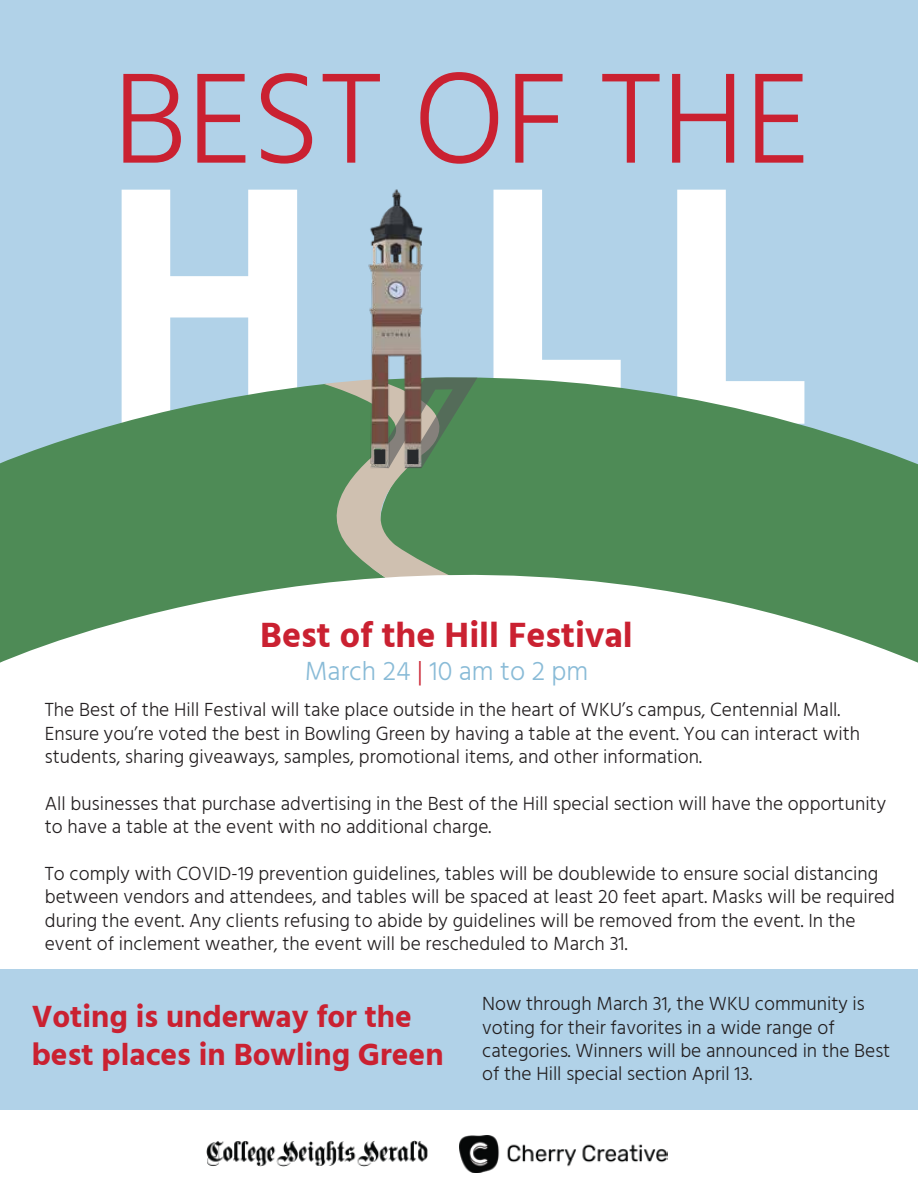
<style>
.page{position:relative;width:918px;height:1188px;background:#fff}
.page>*{position:absolute;margin:0;border:0;box-sizing:border-box;transform-origin:0 0}
.t1{font:300 131.7px "Hind";color:#ca2131}
.t2{font:700 36px "Hind";color:#ca2131}
.t3{font:700 31.5px/37.8px "Hind";color:#ca2131}
.t4{font:300 27px "Hind";color:#89bbd7}
.t5{font:300 19.5px/23.4px "Hind";color:#231f20}
.s1{color:#ca2131}
</style>
<div class="page">
<div style="left:0;top:0;width:918px;height:574px;background:#b1d2e8"></div>
<svg style="left:122px;top:190px;width:175px;height:194px"></svg>
<div style="left:677px;top:190px;width:49px;height:179px;background:#fff"></div>
<svg style="left:0;top:384px;width:316px;height:81px;fill:#4e8b56"></svg>
<svg style="left:621px;top:369px;width:297px;height:96px"></svg>
<svg style="left:316px;top:190px;width:305px;height:275px"></svg>
<img style="left:351px;top:189px;width:96px;height:276px">
<div style="left:374px;top:449px;width:11px;height:15px;background:#292b2d"></div>
<div style="left:407px;top:449px;width:11px;height:15px;background:#292b2d"></div>
<svg style="left:0;top:465px;width:918px;height:198px;fill:#4e8b56"></svg>
<div style="left:0;top:969px;width:918px;height:141px;background:#b1d2e8"></div>
<img style="left:459px;top:1135px;width:209px;height:37px">
<img style="left:207px;top:1141px;width:221px;height:26px">
<h1 class="t1" style="left:113px;top:32px;width:698px">BEST OF THE</h1>
<h2 class="t2" style="left:260px;top:613px;width:374px">Best of the Hill Festival</h2>
<h3 class="t4" style="left:305px;top:653px;width:285px">March 24 <span class="s1">|</span> 10 am to 2 pm</h3>
<p class="t5" style="left:45px;top:699px;width:817px">The Best of the Hill Festival will take place outside in the heart of WKU’s campus, Centennial Mall.<br>Ensure you’re voted the best in Bowling Green by having a table at the event. You can interact with students, sharing giveaways, samples, promotional items, and other information.</p>
<p class="t5" style="left:45px;top:793px;width:843px">All businesses that purchase advertising in the Best of the Hill special section will have the opportunity to have a table at the event with no additional charge.</p>
<p class="t5" style="left:45px;top:863px;width:852px">To comply with COVID-19 prevention guidelines, tables will be doublewide to ensure social distancing between vendors and attendees, and tables will be spaced at least 20 feet apart. Masks will be required during the event. Any clients refusing to abide by guidelines will be removed from the event. In the event of inclement weather, the event will be rescheduled to March 31.</p>
<h3 class="t3" style="left:32px;top:997px;width:414px">Voting is underway for the best places in Bowling Green</h3>
<p class="t5" style="left:482px;top:993px;width:410px">Now through March 31, the WKU community is voting for their favorites in a wide range of categories. Winners will be announced in the Best of the Hill special section April 13.</p>
</div>
